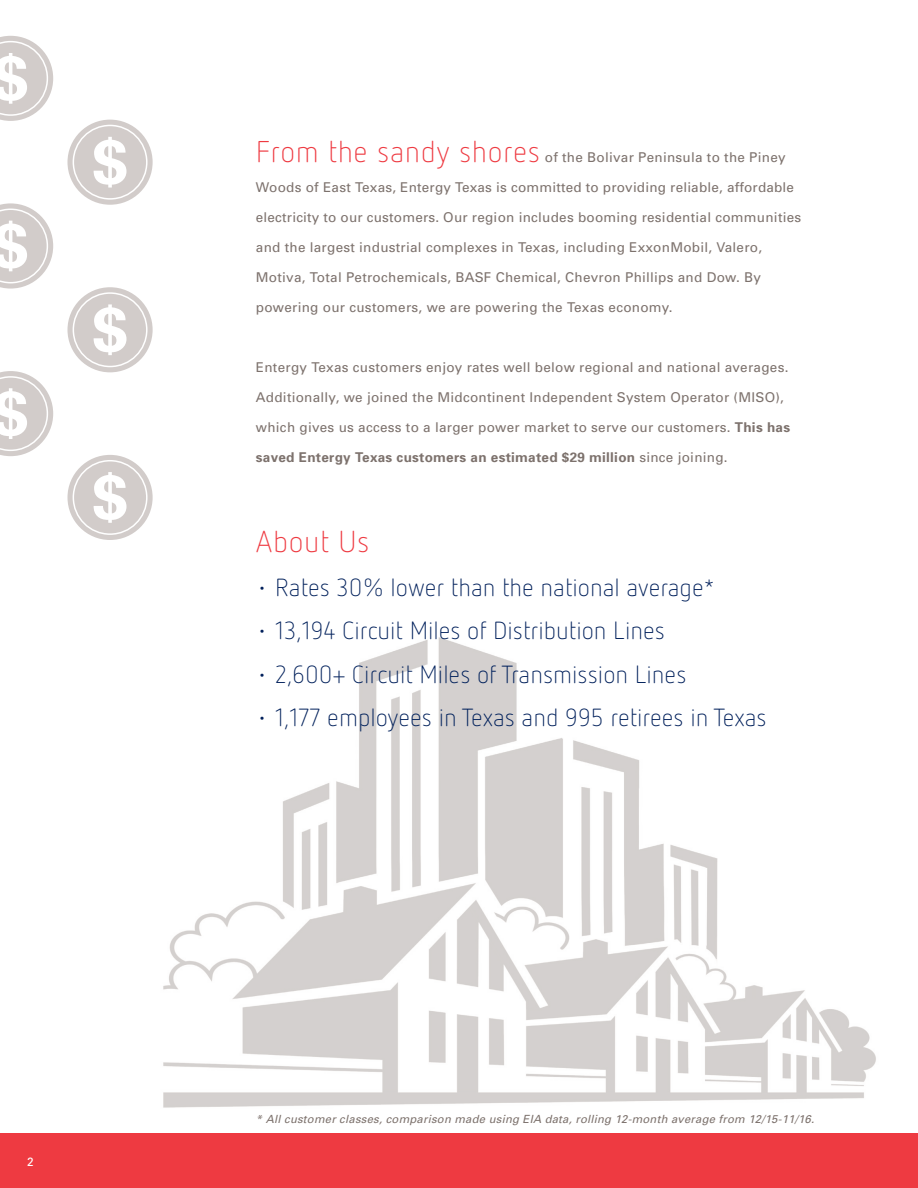
<style>
.page{position:relative;width:918px;height:1188px;background:#fff}
.page>*{position:absolute;margin:0;border:0;box-sizing:border-box;transform-origin:0 0}
.t1{font:300 30px "Netto OT";letter-spacing:.02em;color:#ee3a41}
.t2{font:300 24.75px "Netto OT";color:#00205b}
.t3{font:13.5px "Univers";letter-spacing:.02em;color:#7d726d}
.t4{font:700 13.5px "Univers";letter-spacing:.02em;color:#7d726d}
.t5{font:12px "Univers";color:#fff}
.t6{font:italic 11.25px "Univers";letter-spacing:.02em;color:#7d726d}
.s1{font-weight:700}
.s2{font-weight:400}
</style>
<div class="page">
<img style="left:163px;top:637px;width:713px;height:471px">
<div style="left:67px;top:455px;width:86px;height:85px;background:#d2ccca;border-radius:50%"></div>
<svg style="left:93px;top:472px;width:34px;height:51px"></svg>
<div style="left:73px;top:460px;width:75px;height:75px;border:2px solid #fff;border-radius:50%"></div>
<svg style="left:0;top:371px;width:53px;height:85px"></svg>
<div style="left:67px;top:287px;width:86px;height:85px;background:#d2ccca;border-radius:50%"></div>
<svg style="left:93px;top:304px;width:34px;height:51px"></svg>
<div style="left:73px;top:292px;width:75px;height:75px;border:2px solid #fff;border-radius:50%"></div>
<svg style="left:0;top:203px;width:53px;height:86px"></svg>
<div style="left:67px;top:120px;width:86px;height:85px;background:#d2ccca;border-radius:50%"></div>
<svg style="left:93px;top:137px;width:34px;height:51px"></svg>
<div style="left:73px;top:125px;width:75px;height:75px;border:2px solid #fff;border-radius:50%"></div>
<svg style="left:0;top:36px;width:53px;height:85px"></svg>
<div style="left:0;top:1133px;width:918px;height:55px;background:#ee3a41"></div>
<p class="t5" style="left:27px;top:1154px;width:8px">2</p>
<p class="t1" style="left:256px;top:134px;width:286px">From the sandy shores</p>
<p class="t3" style="left:545px;top:149px;width:242px">of the Bolivar Peninsula to the Piney</p>
<p class="t3" style="left:256px;top:179px;width:540px">Woods of East Texas, Entergy Texas is committed to providing reliable, affordable</p>
<p class="t3" style="left:256px;top:209px;width:547px">electricity to our customers. Our region includes booming residential communities</p>
<p class="t3" style="left:256px;top:239px;width:508px">and the largest industrial complexes in Texas, including ExxonMobil, Valero,</p>
<p class="t3" style="left:256px;top:269px;width:506px">Motiva, Total Petrochemicals, BASF Chemical, Chevron Phillips and Dow. By</p>
<p class="t3" style="left:256px;top:299px;width:418px">powering our customers, we are powering the Texas economy.</p>
<p class="t3" style="left:256px;top:359px;width:534px">Entergy Texas customers enjoy rates well below regional and national averages.</p>
<p class="t3" style="left:256px;top:389px;width:530px">Additionally, we joined the Midcontinent Independent System Operator (MISO),</p>
<p class="t3" style="left:256px;top:419px;width:536px">which gives us access to a larger power market to serve our customers. <span class="s1">This has</span></p>
<p class="t4" style="left:256px;top:449px;width:473px">saved Entergy Texas customers an estimated $29 million <span class="s2">since joining.</span></p>
<p class="t1" style="left:256px;top:524px;width:115px">About Us</p>
<p class="t2" style="left:256px;top:572px;width:460px">• Rates 30% lower than the national average*</p>
<p class="t2" style="left:256px;top:616px;width:411px">• 13,194 Circuit Miles of Distribution Lines</p>
<p class="t2" style="left:256px;top:659px;width:432px">• 2,600+ Circuit Miles of Transmission Lines</p>
<p class="t2" style="left:256px;top:703px;width:512px">• 1,177 employees in Texas and 995 retirees in Texas</p>
<p class="t6" style="left:256px;top:1112px;width:560px">* All customer classes, comparison made using EIA data, rolling 12-month average from 12/15-11/16.</p>
</div>
